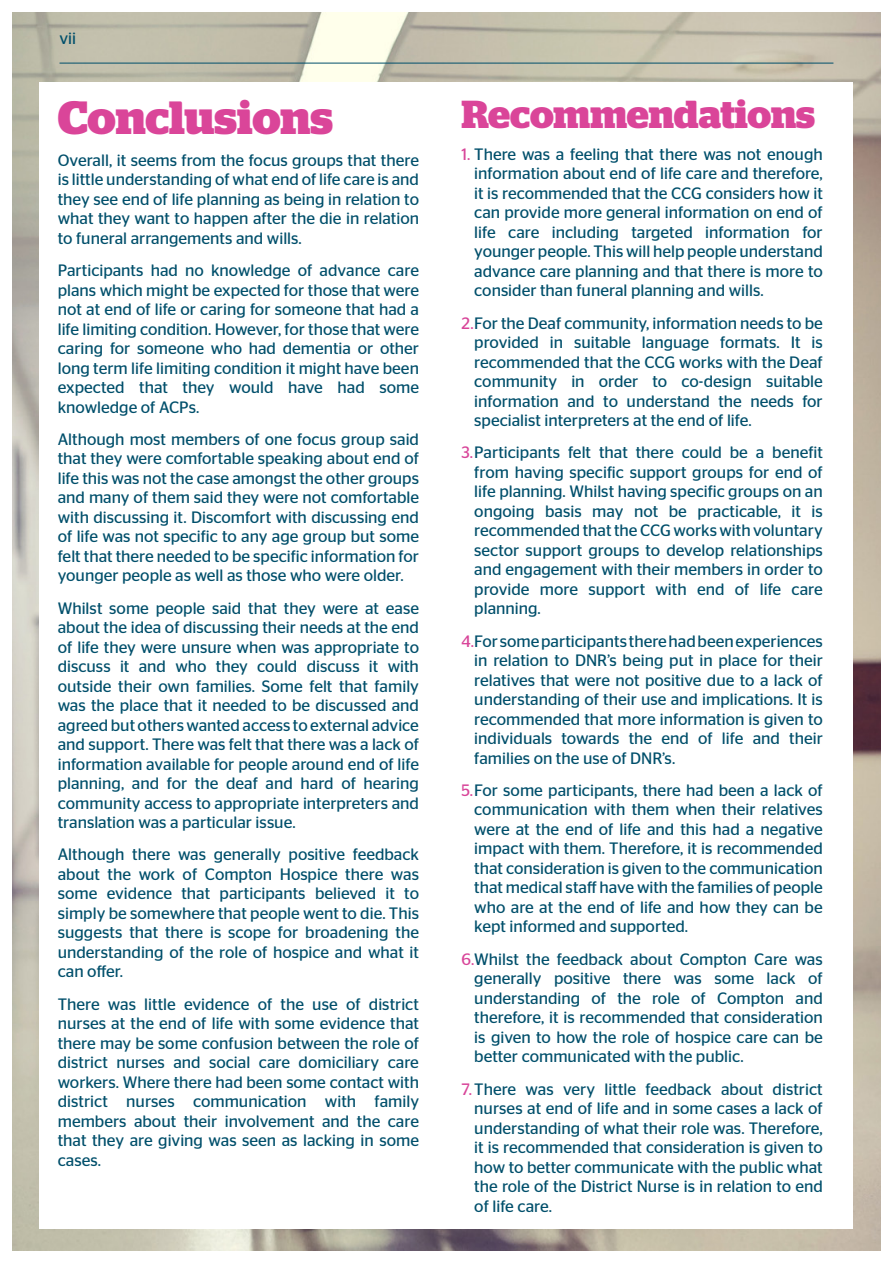
<style>
.page{position:relative;width:893px;height:1263px;background:#fff}
.page>*{position:absolute;margin:0;border:0;box-sizing:border-box;transform-origin:0 0}
.Normal_-_Body_Copy{font:700 46.5px "Stag";letter-spacing:-.005em;color:#da4599}
.Normal_-_Body_Copy-2{font:700 39px "Stag";letter-spacing:-.005em;color:#da4599}
.Normal_-_Body_Copy-3{font:16.5px/19.5px "Stag Sans";color:#004f6b;text-align:justify}
.s1{color:#d84599}
</style>
<div class="page">
<img style="left:13px;top:13px;width:867px;height:1237px">
<hr style="left:60px;top:63px;width:773px;height:1px;background:#004f6b">
<div style="left:39px;top:82px;width:814px;height:1147px;background:#fff"></div>
<p class="Normal_-_Body_Copy-3" style="left:60px;top:28px;width:18px">vii</p>
<p class="Normal_-_Body_Copy" style="left:58px;top:90px;width:277px">Conclusions</p>
<p class="Normal_-_Body_Copy-3" style="left:58px;top:150px;width:363px">Overall, it seems from the focus groups that there is little understanding of what end of life care is and they see end of life planning as being in relation to what they want to happen after the die in relation to funeral arrangements and wills.</p>
<p class="Normal_-_Body_Copy-3" style="left:58px;top:260px;width:363px">Participants had no knowledge of advance care plans which might be expected for those that were not at end of life or caring for someone that had a life limiting condition. However, for those that were caring for someone who had dementia or other long term life limiting condition it might have been expected that they would have had some knowledge of ACPs.</p>
<p class="Normal_-_Body_Copy-3" style="left:58px;top:429px;width:363px">Although most members of one focus group said that they were comfortable speaking about end of life this was not the case amongst the other groups and many of them said they were not comfortable with discussing it. Discomfort with discussing end of life was not specific to any age group but some felt that there needed to be specific information for younger people as well as those who were older.</p>
<p class="Normal_-_Body_Copy-3" style="left:58px;top:598px;width:363px">Whilst some people said that they were at ease about the idea of discussing their needs at the end of life they were unsure when was appropriate to discuss it and who they could discuss it with outside their own families. Some felt that family was the place that it needed to be discussed and agreed but others wanted access to external advice and support. There was felt that there was a lack of information available for people around end of life planning, and for the deaf and hard of hearing community access to appropriate interpreters and translation was a particular issue.</p>
<p class="Normal_-_Body_Copy-3" style="left:58px;top:845px;width:363px">Although there was generally positive feedback about the work of Compton Hospice there was some evidence that participants believed it to simply be somewhere that people went to die. This suggests that there is scope for broadening the understanding of the role of hospice and what it can offer.</p>
<p class="Normal_-_Body_Copy-3" style="left:58px;top:994px;width:363px">There was little evidence of the use of district nurses at the end of life with some evidence that there may be some confusion between the role of district nurses and social care domiciliary care workers. Where there had been some contact with district nurses communication with family members about their involvement and the care that they are giving was seen as lacking in some cases.</p>
<p class="Normal_-_Body_Copy-2" style="left:462px;top:91px;width:355px">Recommendations</p>
<p class="Normal_-_Body_Copy-3" style="left:474px;top:144px;width:350px;text-indent:-13px"><span class="s1">1.</span> There was a feeling that there was not enough information about end of life care and therefore, it is recommended that the CCG considers how it can provide more general information on end of life care including targeted information for younger people. This will help people understand advance care planning and that there is more to consider than funeral planning and wills.</p>
<p class="Normal_-_Body_Copy-3" style="left:474px;top:313px;width:350px;text-indent:-13px"><span class="s1">2.</span>For the Deaf community, information needs to be provided in suitable language formats. It is recommended that the CCG works with the Deaf community in order to co-design suitable information and to understand the needs for specialist interpreters at the end of life.</p>
<p class="Normal_-_Body_Copy-3" style="left:474px;top:443px;width:350px;text-indent:-13px"><span class="s1">3.</span>Participants felt that there could be a benefit from having specific support groups for end of life planning. Whilst having specific groups on an ongoing basis may not be practicable, it is recommended that the CCG works with voluntary sector support groups to develop relationships and engagement with their members in order to provide more support with end of life care planning.</p>
<p class="Normal_-_Body_Copy-3" style="left:474px;top:631px;width:350px;text-indent:-13px"><span class="s1">4.</span>For some participants there had been experiences in relation to DNR’s being put in place for their relatives that were not positive due to a lack of understanding of their use and implications. It is recommended that more information is given to individuals towards the end of life and their families on the use of DNR’s.</p>
<p class="Normal_-_Body_Copy-3" style="left:474px;top:780px;width:350px;text-indent:-13px"><span class="s1">5.</span>For some participants, there had been a lack of communication with them when their relatives were at the end of life and this had a negative impact with them. Therefore, it is recommended that consideration is given to the communication that medical staff have with the families of people who are at the end of life and how they can be kept informed and supported.</p>
<p class="Normal_-_Body_Copy-3" style="left:474px;top:949px;width:350px;text-indent:-13px"><span class="s1">6.</span>Whilst the feedback about Compton Care was generally positive there was some lack of understanding of the role of Compton and therefore, it is recommended that consideration is given to how the role of hospice care can be better communicated with the public.</p>
<p class="Normal_-_Body_Copy-3" style="left:474px;top:1079px;width:350px;text-indent:-13px"><span class="s1">7.</span>There was very little feedback about district nurses at end of life and in some cases a lack of understanding of what their role was. Therefore, it is recommended that consideration is given to how to better communicate with the public what the role of the District Nurse is in relation to end of life care.</p>
</div>
